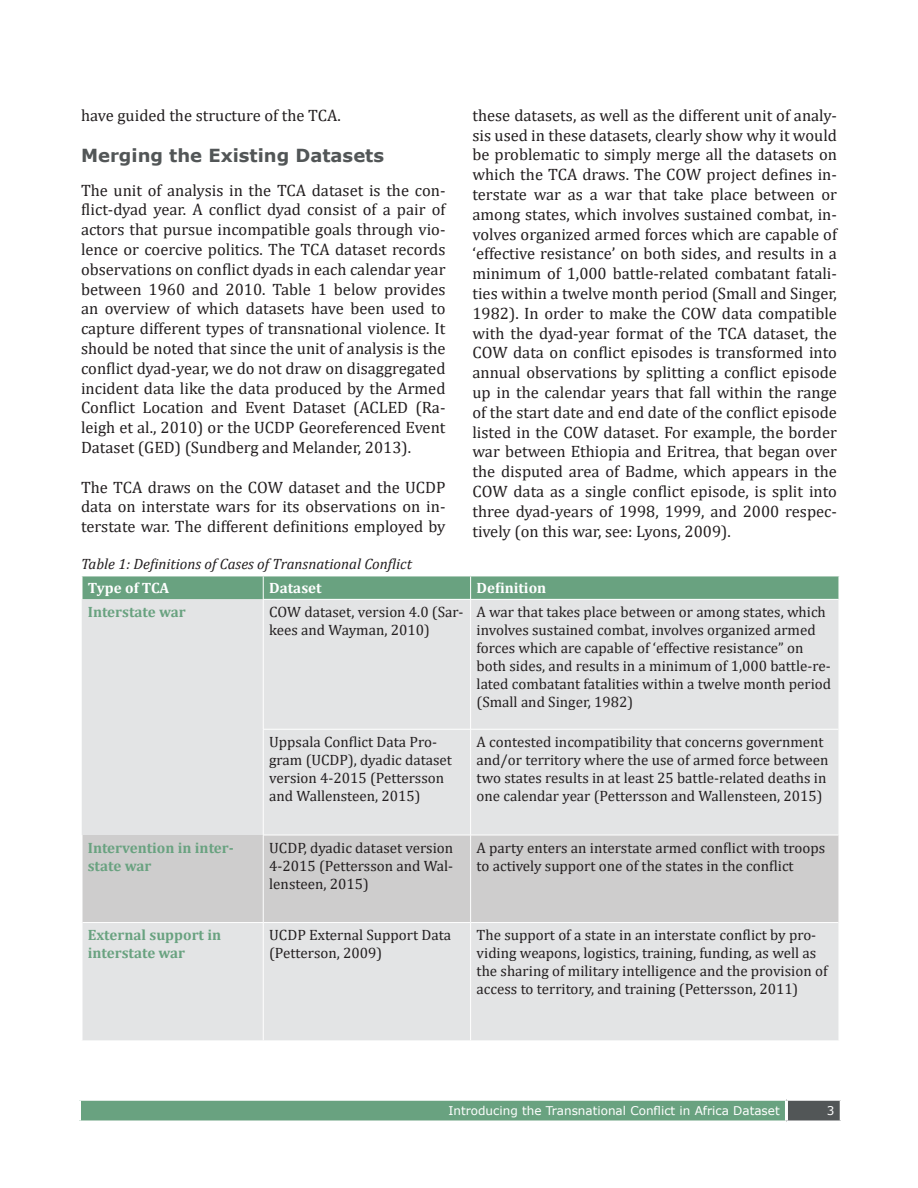
<style>
.page{position:relative;width:918px;height:1188px;background:#fff}
.page>*{position:absolute;margin:0;border:0;box-sizing:border-box;transform-origin:0 0}
.t1{font:700 18px "Verdana";color:#525657}
.t2{font:16.5px/19.8px "Cambria";color:#231f20;text-align:justify}
.t3{font:15px/18px "Cambria";color:#231f20}
.t4{font:700 15px/18px "Cambria";color:#69a280}
.t5{font:italic 15px "Cambria";color:#231f20}
.t6{font:700 15px "Cambria";color:#fff}
.t7{font:12px "Verdana";color:#fff}
</style>
<div class="page">
<div style="left:80px;top:1099px;width:706px;height:23px;background:#69a280"></div>
<div style="left:786px;top:1099px;width:55px;height:23px;background:#525657"></div>
<hr style="left:786px;top:1098px;width:57px;height:3px;background:#fff">
<hr style="left:840px;top:1101px;width:3px;height:19px;background:#fff">
<hr style="left:786px;top:1120px;width:57px;height:3px;background:#fff">
<hr style="left:78px;top:1098px;width:708px;height:3px;background:#fff">
<hr style="left:78px;top:1101px;width:3px;height:19px;background:#fff">
<hr style="left:785px;top:1101px;width:3px;height:19px;background:#fff">
<hr style="left:78px;top:1120px;width:708px;height:3px;background:#fff">
<div style="left:82px;top:599px;width:756px;height:442px;background:#e3e4e5"></div>
<div style="left:83px;top:835px;width:755px;height:87px;background:#cecdcd"></div>
<hr style="left:81px;top:835px;width:2px;height:88px;background:#fff">
<hr style="left:81px;top:923px;width:2px;height:118px;background:#fff">
<svg style="left:82px;top:576px;width:757px;height:23px;background:#6da483"></svg>
<hr style="left:471px;top:599px;width:367px;height:1px;background:#fff">
<hr style="left:471px;top:729px;width:367px;height:1px;background:#fff">
<hr style="left:263px;top:835px;width:1px;height:87px;background:#fff">
<hr style="left:471px;top:835px;width:367px;height:1px;background:#fff">
<hr style="left:470px;top:835px;width:1px;height:87px;background:#fff">
<hr style="left:83px;top:922px;width:180px;height:1px;background:#fff">
<hr style="left:263px;top:922px;width:208px;height:1px;background:#fff">
<hr style="left:263px;top:923px;width:1px;height:118px;background:#fff">
<hr style="left:471px;top:922px;width:367px;height:1px;background:#fff">
<hr style="left:470px;top:923px;width:1px;height:118px;background:#fff">
<hr style="left:263px;top:599px;width:208px;height:1px;background:#fff">
<hr style="left:263px;top:600px;width:1px;height:129px;background:#fff">
<hr style="left:470px;top:600px;width:1px;height:129px;background:#fff">
<hr style="left:263px;top:729px;width:208px;height:1px;background:#fff">
<hr style="left:263px;top:729px;width:1px;height:106px;background:#fff">
<hr style="left:470px;top:729px;width:1px;height:106px;background:#fff">
<hr style="left:263px;top:835px;width:208px;height:1px;background:#fff">
<p class="t2" style="left:81px;top:105px;width:261px">have guided the structure of the TCA.</p>
<p class="t1" style="left:81px;top:149px;width:305px">Merging the Existing Datasets</p>
<p class="t2" style="left:81px;top:180px;width:366px">The unit of analysis in the TCA dataset is the con&shy;flict-dyad year. A conflict dyad consist of a pair of actors that pursue incompatible goals through vio&shy;lence or coercive politics. The TCA dataset records observations on conflict dyads in each calendar year between 1960 and 2010. Table 1 below provides an overview of which datasets have been used to capture different types of transnational violence. It should be noted that since the unit of analysis is the conflict dyad-year, we do not draw on disaggregated incident data like the data produced by the Armed Conflict Location and Event Dataset (ACLED (Ra&shy;leigh et al., 2010) or the UCDP Georeferenced Event Dataset (GED) (Sundberg and Melander, 2013).</p>
<p class="t2" style="left:81px;top:477px;width:366px">The TCA draws on the COW dataset and the UCDP data on interstate wars for its observations on in&shy;terstate war. The different definitions employed by</p>
<p class="t2" style="left:472px;top:105px;width:366px">these datasets, as well as the different unit of analy&shy;sis used in these datasets, clearly show why it would be problematic to simply merge all the datasets on which the TCA draws. The COW project defines in&shy;terstate war as a war that take place between or among states, which involves sustained combat, in&shy;volves organized armed forces which are capable of ‘effective resistance’ on both sides, and results in a minimum of 1,000 battle-related combatant fatali&shy;ties within a twelve month period (Small and Singer, 1982). In order to make the COW data compatible with the dyad-year format of the TCA dataset, the COW data on conflict episodes is transformed into annual observations by splitting a conflict episode up in the calendar years that fall within the range of the start date and end date of the conflict episode listed in the COW dataset. For example, the border war between Ethiopia and Eritrea, that began over the disputed area of Badme, which appears in the COW data as a single conflict episode, is split into three dyad-years of 1998, 1999, and 2000 respec&shy;tively (on this war, see: Lyons, 2009).</p>
<p class="t5" style="left:81px;top:553px;width:332px">Table 1: Definitions of Cases of Transnational Conflict</p>
<p class="t6" style="left:88px;top:583px;width:83px">Type of TCA</p>
<p class="t6" style="left:269px;top:583px;width:54px">Dataset</p>
<p class="t6" style="left:477px;top:578px;width:71px">Definition</p>
<p class="t4" style="left:88px;top:604px;width:100px">Interstate war</p>
<p class="t3" style="left:269px;top:603px;width:196px">COW dataset, version 4.0 (Sar&shy;kees and Wayman, 2010)</p>
<p class="t3" style="left:477px;top:603px;width:356px">A war that takes place between or among states, which involves sustained combat, involves organized armed forces which are capable of ‘effective resistance” on both sides, and results in a minimum of 1,000 battle-re&shy;lated combatant fatalities within a twelve month period (Small and Singer, 1982)</p>
<p class="t3" style="left:269px;top:733px;width:184px">Uppsala Conflict Data Pro&shy;gram (UCDP), dyadic dataset version 4-2015 (Pettersson and Wallensteen, 2015)</p>
<p class="t3" style="left:477px;top:733px;width:353px">A contested incompatibility that concerns government and/or territory where the use of armed force between two states results in at least 25 battle-related deaths in one calendar year (Pettersson and Wallensteen, 2015)</p>
<p class="t4" style="left:88px;top:840px;width:148px">Intervention in inter&shy;state war</p>
<p class="t3" style="left:269px;top:839px;width:186px;text-align:justify">UCDP, dyadic dataset version 4-2015 (Pettersson and Wal&shy;lensteen, 2015)</p>
<p class="t3" style="left:477px;top:839px;width:350px">A party enters an interstate armed conflict with troops to actively support one of the states in the conflict</p>
<p class="t4" style="left:88px;top:928px;width:135px">External support in interstate war</p>
<p class="t3" style="left:269px;top:926px;width:183px">UCDP External Support Data (Petterson, 2009)</p>
<p class="t3" style="left:477px;top:926px;width:352px">The support of a state in an interstate conflict by pro&shy;viding weapons, logistics, training, funding, as well as the sharing of military intelligence and the provision of access to territory, and training (Pettersson, 2011)</p>
<p class="t7" style="left:448px;top:1103px;width:333px">Introducing the Transnational Conflict in Africa Dataset</p>
<p class="t7" style="left:827px;top:1106px;width:9px">3</p>
</div>
